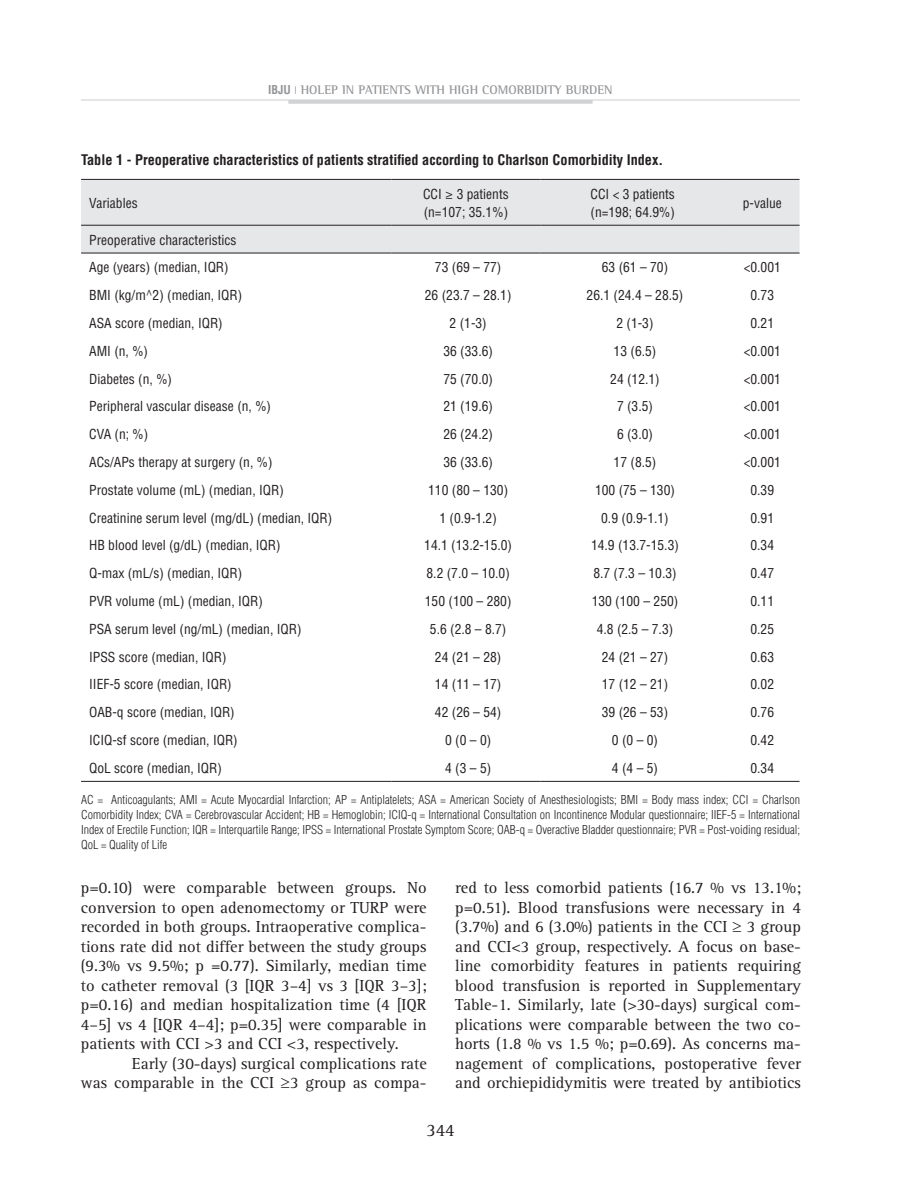
<style>
.page{position:relative;width:898px;height:1200px;background:#fff}
.page>*{position:absolute;margin:0;border:0;box-sizing:border-box;transform-origin:0 0}
.t1{font:18px "Rotis Serif";color:#231f20}
.TEXTO_ARTIGO{font:16.5px/19.5px "Rotis Serif";color:#231f20;text-align:justify}
.TITULO_TABELAS_E_FIG{font:700 condensed 14.25px "Helvetica";color:#231f20}
.TABELA_TEXTO{font:condensed 13.5px "Helvetica";color:#231f20}
.t2{font:700 12.75px "Rotis Semi Serif";color:#939598}
.LEG_TABELAS_E_FIGURA{font:300 condensed 12px/15px "Helvetica";color:#231f20;text-align:justify}
.s1{font-family:"Helvetica";font-stretch:condensed;font-size:12px}
.s2{font-family:"Myriad Pro";font-stretch:normal}
</style>
<div class="page">
<hr style="left:81px;top:99px;width:718px;height:2px;background:#dcdddf">
<hr style="left:288px;top:100px;width:304px;height:4px;background:#d1d2d4">
<div style="left:81px;top:180px;width:718px;height:72px;background:#e6e7e9"></div>
<hr style="left:81px;top:179px;width:310px;height:1px;background:#231f20">
<hr style="left:391px;top:179px;width:149px;height:1px;background:#231f20">
<hr style="left:544px;top:179px;width:180px;height:1px;background:#231f20">
<hr style="left:724px;top:179px;width:75px;height:1px;background:#231f20">
<hr style="left:81px;top:225px;width:310px;height:1px;background:#231f20">
<hr style="left:391px;top:225px;width:149px;height:1px;background:#231f20">
<hr style="left:544px;top:225px;width:180px;height:1px;background:#231f20">
<hr style="left:724px;top:225px;width:75px;height:1px;background:#231f20">
<hr style="left:81px;top:252px;width:310px;height:1px;background:#231f20">
<hr style="left:391px;top:252px;width:149px;height:1px;background:#231f20">
<hr style="left:544px;top:252px;width:180px;height:1px;background:#231f20">
<hr style="left:724px;top:252px;width:75px;height:1px;background:#231f20">
<hr style="left:81px;top:780px;width:310px;height:1px;background:#231f20">
<hr style="left:391px;top:780px;width:149px;height:1px;background:#231f20">
<hr style="left:544px;top:780px;width:180px;height:1px;background:#231f20">
<hr style="left:724px;top:780px;width:75px;height:1px;background:#231f20">
<p class="t2" style="left:268px;top:82px;width:346px"><span class="s1">IBJU</span> <sup>|</sup> HOLEP IN PATIENTS WITH HIGH COMORBIDITY BURDEN</p>
<p class="TITULO_TABELAS_E_FIG" style="left:81px;top:150px;width:583px">Table 1 - Preoperative characteristics of patients stratified according to Charlson Comorbidity Index.</p>
<p class="TABELA_TEXTO" style="left:89px;top:194px;width:50px">Variables</p>
<p class="TABELA_TEXTO" style="left:423px;top:185px;width:87px">CCI <span class="s2">≥</span> 3 patients</p>
<p class="TABELA_TEXTO" style="left:423px;top:203px;width:86px">(n=107; 35.1%)</p>
<p class="TABELA_TEXTO" style="left:590px;top:185px;width:86px">CCI &lt; 3 patients</p>
<p class="TABELA_TEXTO" style="left:590px;top:203px;width:86px">(n=198; 64.9%)</p>
<p class="TABELA_TEXTO" style="left:742px;top:194px;width:40px">p-value</p>
<p class="TABELA_TEXTO" style="left:89px;top:231px;width:149px">Preoperative characteristics</p>
<p class="TABELA_TEXTO" style="left:89px;top:259px;width:141px">Age (years) (median, IQR)</p>
<p class="TABELA_TEXTO" style="left:435px;top:259px;width:68px">73 (69 – 77)</p>
<p class="TABELA_TEXTO" style="left:601px;top:259px;width:68px">63 (61 – 70)</p>
<p class="TABELA_TEXTO" style="left:743px;top:259px;width:39px">&lt;0.001</p>
<p class="TABELA_TEXTO" style="left:89px;top:287px;width:154px">BMI (kg/m^2) (median, IQR)</p>
<p class="TABELA_TEXTO" style="left:424px;top:287px;width:88px">26 (23.7 – 28.1)</p>
<p class="TABELA_TEXTO" style="left:586px;top:287px;width:98px">26.1 (24.4 – 28.5)</p>
<p class="TABELA_TEXTO" style="left:750px;top:287px;width:25px">0.73</p>
<p class="TABELA_TEXTO" style="left:89px;top:314px;width:135px">ASA score (median, IQR)</p>
<p class="TABELA_TEXTO" style="left:449px;top:314px;width:39px">2 (1-3)</p>
<p class="TABELA_TEXTO" style="left:616px;top:314px;width:39px">2 (1-3)</p>
<p class="TABELA_TEXTO" style="left:750px;top:314px;width:25px">0.21</p>
<p class="TABELA_TEXTO" style="left:89px;top:342px;width:60px">AMI (n, %)</p>
<p class="TABELA_TEXTO" style="left:443px;top:342px;width:51px">36 (33.6)</p>
<p class="TABELA_TEXTO" style="left:613px;top:342px;width:44px">13 (6.5)</p>
<p class="TABELA_TEXTO" style="left:743px;top:342px;width:39px">&lt;0.001</p>
<p class="TABELA_TEXTO" style="left:89px;top:370px;width:84px">Diabetes (n, %)</p>
<p class="TABELA_TEXTO" style="left:443px;top:370px;width:51px">75 (70.0)</p>
<p class="TABELA_TEXTO" style="left:610px;top:370px;width:51px">24 (12.1)</p>
<p class="TABELA_TEXTO" style="left:743px;top:370px;width:39px">&lt;0.001</p>
<p class="TABELA_TEXTO" style="left:89px;top:398px;width:183px">Peripheral vascular disease (n, %)</p>
<p class="TABELA_TEXTO" style="left:443px;top:398px;width:51px">21 (19.6)</p>
<p class="TABELA_TEXTO" style="left:616px;top:398px;width:37px">7 (3.5)</p>
<p class="TABELA_TEXTO" style="left:743px;top:398px;width:39px">&lt;0.001</p>
<p class="TABELA_TEXTO" style="left:89px;top:425px;width:61px">CVA (n; %)</p>
<p class="TABELA_TEXTO" style="left:443px;top:425px;width:51px">26 (24.2)</p>
<p class="TABELA_TEXTO" style="left:616px;top:425px;width:37px">6 (3.0)</p>
<p class="TABELA_TEXTO" style="left:743px;top:425px;width:39px">&lt;0.001</p>
<p class="TABELA_TEXTO" style="left:89px;top:453px;width:185px">ACs/APs therapy at surgery (n, %)</p>
<p class="TABELA_TEXTO" style="left:443px;top:453px;width:51px">36 (33.6)</p>
<p class="TABELA_TEXTO" style="left:613px;top:453px;width:44px">17 (8.5)</p>
<p class="TABELA_TEXTO" style="left:743px;top:453px;width:39px">&lt;0.001</p>
<p class="TABELA_TEXTO" style="left:89px;top:481px;width:196px">Prostate volume (mL) (median, IQR)</p>
<p class="TABELA_TEXTO" style="left:428px;top:481px;width:81px">110 (80 – 130)</p>
<p class="TABELA_TEXTO" style="left:594px;top:481px;width:81px">100 (75 – 130)</p>
<p class="TABELA_TEXTO" style="left:750px;top:481px;width:25px">0.39</p>
<p class="TABELA_TEXTO" style="left:89px;top:509px;width:244px">Creatinine serum level (mg/dL) (median, IQR)</p>
<p class="TABELA_TEXTO" style="left:439px;top:509px;width:59px">1 (0.9-1.2)</p>
<p class="TABELA_TEXTO" style="left:601px;top:509px;width:69px">0.9 (0.9-1.1)</p>
<p class="TABELA_TEXTO" style="left:750px;top:509px;width:25px">0.91</p>
<p class="TABELA_TEXTO" style="left:89px;top:537px;width:193px">HB blood level (g/dL) (median, IQR)</p>
<p class="TABELA_TEXTO" style="left:424px;top:537px;width:89px">14.1 (13.2-15.0)</p>
<p class="TABELA_TEXTO" style="left:591px;top:537px;width:89px">14.9 (13.7-15.3)</p>
<p class="TABELA_TEXTO" style="left:750px;top:537px;width:25px">0.34</p>
<p class="TABELA_TEXTO" style="left:89px;top:564px;width:154px">Q-max (mL/s) (median, IQR)</p>
<p class="TABELA_TEXTO" style="left:426px;top:564px;width:85px">8.2 (7.0 – 10.0)</p>
<p class="TABELA_TEXTO" style="left:593px;top:564px;width:85px">8.7 (7.3 – 10.3)</p>
<p class="TABELA_TEXTO" style="left:750px;top:564px;width:25px">0.47</p>
<p class="TABELA_TEXTO" style="left:89px;top:592px;width:175px">PVR volume (mL) (median, IQR)</p>
<p class="TABELA_TEXTO" style="left:424px;top:592px;width:88px">150 (100 – 280)</p>
<p class="TABELA_TEXTO" style="left:591px;top:592px;width:88px">130 (100 – 250)</p>
<p class="TABELA_TEXTO" style="left:750px;top:592px;width:25px">0.11</p>
<p class="TABELA_TEXTO" style="left:89px;top:620px;width:214px">PSA serum level (ng/mL) (median, IQR)</p>
<p class="TABELA_TEXTO" style="left:430px;top:620px;width:78px">5.6 (2.8 – 8.7)</p>
<p class="TABELA_TEXTO" style="left:596px;top:620px;width:78px">4.8 (2.5 – 7.3)</p>
<p class="TABELA_TEXTO" style="left:750px;top:620px;width:25px">0.25</p>
<p class="TABELA_TEXTO" style="left:89px;top:648px;width:139px">IPSS score (median, IQR)</p>
<p class="TABELA_TEXTO" style="left:435px;top:648px;width:68px">24 (21 – 28)</p>
<p class="TABELA_TEXTO" style="left:601px;top:648px;width:68px">24 (21 – 27)</p>
<p class="TABELA_TEXTO" style="left:750px;top:648px;width:25px">0.63</p>
<p class="TABELA_TEXTO" style="left:89px;top:676px;width:144px">IIEF-5 score (median, IQR)</p>
<p class="TABELA_TEXTO" style="left:435px;top:676px;width:68px">14 (11 – 17)</p>
<p class="TABELA_TEXTO" style="left:601px;top:676px;width:68px">17 (12 – 21)</p>
<p class="TABELA_TEXTO" style="left:750px;top:676px;width:25px">0.02</p>
<p class="TABELA_TEXTO" style="left:89px;top:703px;width:147px">OAB-q score (median, IQR)</p>
<p class="TABELA_TEXTO" style="left:435px;top:703px;width:68px">42 (26 – 54)</p>
<p class="TABELA_TEXTO" style="left:601px;top:703px;width:68px">39 (26 – 53)</p>
<p class="TABELA_TEXTO" style="left:750px;top:703px;width:25px">0.76</p>
<p class="TABELA_TEXTO" style="left:89px;top:731px;width:150px">ICIQ-sf score (median, IQR)</p>
<p class="TABELA_TEXTO" style="left:445px;top:731px;width:48px">0 (0 – 0)</p>
<p class="TABELA_TEXTO" style="left:611px;top:731px;width:48px">0 (0 – 0)</p>
<p class="TABELA_TEXTO" style="left:750px;top:731px;width:25px">0.42</p>
<p class="TABELA_TEXTO" style="left:89px;top:759px;width:134px">QoL score (median, IQR)</p>
<p class="TABELA_TEXTO" style="left:445px;top:759px;width:48px">4 (3 – 5)</p>
<p class="TABELA_TEXTO" style="left:611px;top:759px;width:48px">4 (4 – 5)</p>
<p class="TABELA_TEXTO" style="left:750px;top:759px;width:25px">0.34</p>
<p class="LEG_TABELAS_E_FIGURA" style="left:81px;top:791px;width:720px">AC = Anticoagulants; AMI = Acute Myocardial Infarction; AP = Antiplatelets; ASA = American Society of Anesthesiologists; BMI = Body mass index; CCI = Charlson Comorbidity Index; CVA = Cerebrovascular Accident; HB = Hemoglobin; ICIQ-q = International Consultation on Incontinence Modular questionnaire; IIEF-5 = International Index of Erectile Function; IQR = Interquartile Range; IPSS = International Prostate Symptom Score; OAB-q = Overactive Bladder questionnaire; PVR = Post-voiding residual; QoL = Quality of Life</p>
<p class="TEXTO_ARTIGO" style="left:81px;top:878px;width:347px">p=0.10) were comparable between groups. No conversion to open adenomectomy or TURP were recorded in both groups. Intraoperative complica&shy;tions rate did not differ between the study groups (9.3% vs 9.5%; p =0.77). Similarly, median time to catheter removal (3 [IQR 3–4] vs 3 [IQR 3–3]; p=0.16) and median hospitalization time (4 [IQR 4–5] vs 4 [IQR 4–4]; p=0.35] were comparable in patients with CCI &gt;3 and CCI &lt;3, respectively.</p>
<p class="TEXTO_ARTIGO" style="left:81px;top:1053px;width:347px;text-align:right">Early (30-days) surgical complications rate<br>was comparable in the CCI ≥3 group as compa-</p>
<p class="TEXTO_ARTIGO" style="left:455px;top:878px;width:347px">red to less comorbid patients (16.7 % vs 13.1%; p=0.51). Blood transfusions were necessary in 4 (3.7%) and 6 (3.0%) patients in the CCI ≥ 3 group and CCI&lt;3 group, respectively. A focus on base&shy;line comorbidity features in patients requiring blood transfusion is reported in Supplementary Table-1. Similarly, late (&gt;30-days) surgical com&shy;plications were comparable between the two co&shy;horts (1.8 % vs 1.5 %; p=0.69). As concerns ma&shy;nagement of complications, postoperative fever and orchiepididymitis were treated by antibiotics</p>
<h1 class="t1" style="left:426px;top:1119px;width:30px">344</h1>
</div>
